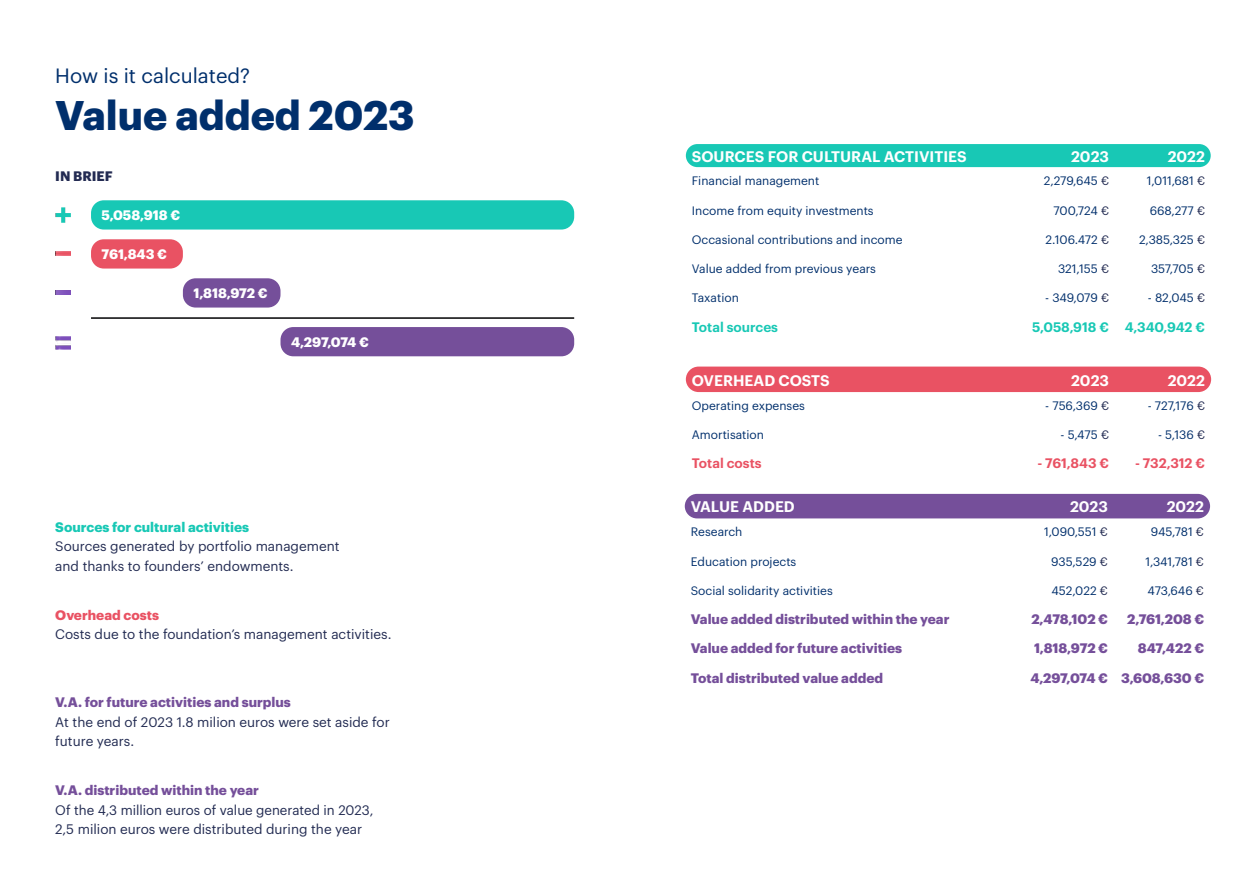
<style>
.page{position:relative;width:1259px;height:893px;background:#fff}
.page>*{position:absolute;margin:0;border:0;box-sizing:border-box;transform-origin:0 0}
.Titolo_sezioni_finali_H2{font:700 40.5px "Graphik";color:#002f6c}
.Citazione_grande{font:20.25px "Graphik";color:#002f6c}
.t1{font:600 15px "Graphik";color:#fff}
.testo_box_no_h{font:13.5px/19.5px "Graphik";color:#222b52}
.testo_tabella_no_h{font:700 13.5px "Graphik";color:#754f9a}
.h3_piccolo{font:13.5px/19.5px "Graphik";color:#222b52}
.h3_piccolo-2{font:700 13.5px "Graphik";color:#754f9a}
.t2{font:700 13.5px "Graphik";letter-spacing:-.005em;color:#fff}
.Testo{font:600 13.5px "Graphik";color:#18c8b5}
.h3_piccolo-3{font:700 13.5px "Graphik";color:#18c8b5}
.Testo-2{font:600 13.5px "Graphik";color:#e95263}
.h3_piccolo-4{font:700 13.5px "Graphik";color:#e95263}
.t3{font:700 13.5px "Graphik";color:#232b52}
.Testo-3{font:12px "Graphik";color:#002f6c}
.s1{color:#222b52}
</style>
<div class="page">
<div style="left:686px;top:367px;width:525px;height:25px;background:#e95263;border-radius:13px"></div>
<div style="left:685px;top:494px;width:525px;height:24px;background:#754f9a;border-radius:12px"></div>
<div style="left:686px;top:144px;width:524px;height:23px;background:#18c8b5;border-radius:12px"></div>
<img style="left:55px;top:207px;width:16px;height:16px">
<img style="left:55px;top:336px;width:16px;height:13px">
<div style="left:91px;top:200px;width:483px;height:30px;background:#18c8b5;border-radius:13px"></div>
<div style="left:280px;top:327px;width:294px;height:29px;background:#754f9a;border-radius:13px"></div>
<div style="left:91px;top:239px;width:92px;height:30px;background:#e95263;border-radius:13px"></div>
<hr style="left:91px;top:317px;width:483px;height:2px;background:#020203">
<img style="left:55px;top:251px;width:16px;height:4px">
<img style="left:55px;top:290px;width:16px;height:4px">
<div style="left:183px;top:278px;width:97px;height:30px;background:#754f9a;border-radius:13px"></div>
<p class="Citazione_grande" style="left:55px;top:61px;width:196px">How is it calculated?</p>
<h2 class="Titolo_sezioni_finali_H2" style="left:55px;top:84px;width:361px">Value added 2023</h2>
<p class="t3" style="left:55px;top:165px;width:59px">IN BRIEF</p>
<p class="t2" style="left:102px;top:204px;width:80px">5,058,918 €</p>
<p class="t2" style="left:102px;top:243px;width:67px">761,843 €</p>
<p class="t2" style="left:193px;top:282px;width:75px">1,818,972 €</p>
<p class="t2" style="left:291px;top:331px;width:79px">4,297,074 €</p>
<h3 class="h3_piccolo-3" style="left:55px;top:516px;width:195px">Sources for cultural activities</h3>
<p class="testo_box_no_h" style="left:55px;top:536px;width:286px">Sources generated by portfolio management</p>
<p class="testo_box_no_h" style="left:55px;top:555px;width:240px">and thanks to founders’ endowments.</p>
<h3 class="h3_piccolo-4" style="left:55px;top:604px;width:105px">Overhead costs</h3>
<p class="testo_box_no_h" style="left:55px;top:623px;width:338px">Costs due to the foundation’s management activities.</p>
<h3 class="h3_piccolo-2" style="left:55px;top:692px;width:237px">V.A. for future activities and surplus</h3>
<p class="testo_box_no_h" style="left:55px;top:711px;width:336px">At the end of 2023 1.8 milion euros were set aside for future years.</p>
<h3 class="h3_piccolo-2" style="left:55px;top:780px;width:205px">V.A. distributed within the year</h3>
<h3 class="h3_piccolo" style="left:55px;top:799px;width:320px">Of the 4,3 million euros of value generated in 2023,<br>2,5 milion euros were distributed during the year</h3>
<p class="t1" style="left:692px;top:145px;width:276px">SOURCES FOR CULTURAL ACTIVITIES</p>
<p class="t1" style="left:1071px;top:145px;width:39px">2023</p>
<p class="t1" style="left:1167px;top:145px;width:39px">2022</p>
<p class="Testo-3" style="left:692px;top:172px;width:129px">Financial management</p>
<p class="Testo-3" style="left:1043px;top:172px;width:67px">2,279,645 <span class="s1">€</span></p>
<p class="Testo-3" style="left:1146px;top:172px;width:60px">1,011,681 <span class="s1">€</span></p>
<p class="Testo-3" style="left:692px;top:201px;width:183px">Income from equity investments</p>
<p class="Testo-3" style="left:1053px;top:201px;width:57px">700,724 <span class="s1">€</span></p>
<p class="Testo-3" style="left:1149px;top:201px;width:57px">668,277 <span class="s1">€</span></p>
<p class="Testo-3" style="left:692px;top:230px;width:212px">Occasional contributions and income</p>
<p class="Testo-3" style="left:1045px;top:230px;width:65px">2.106.472 <span class="s1">€</span></p>
<p class="Testo-3" style="left:1139px;top:230px;width:67px">2,385,325 <span class="s1">€</span></p>
<p class="Testo-3" style="left:692px;top:260px;width:186px">Value added from previous years</p>
<p class="Testo-3" style="left:1058px;top:260px;width:53px">321,155 <span class="s1">€</span></p>
<p class="Testo-3" style="left:1151px;top:260px;width:56px">357,705 <span class="s1">€</span></p>
<p class="Testo-3" style="left:692px;top:289px;width:48px">Taxation</p>
<p class="Testo-3" style="left:1045px;top:289px;width:65px">- 349,079 <span class="s1">€</span></p>
<p class="Testo-3" style="left:1147px;top:289px;width:59px">- 82,045 <span class="s1">€</span></p>
<p class="Testo" style="left:692px;top:316px;width:88px">Total sources</p>
<p class="Testo" style="left:1032px;top:316px;width:78px">5,058,918 €</p>
<p class="Testo" style="left:1124px;top:316px;width:82px">4,340,942 €</p>
<p class="t1" style="left:692px;top:369px;width:139px">OVERHEAD COSTS</p>
<p class="t1" style="left:1071px;top:369px;width:39px">2023</p>
<p class="t1" style="left:1167px;top:369px;width:39px">2022</p>
<p class="Testo-3" style="left:692px;top:396px;width:115px">Operating expenses</p>
<p class="Testo-3" style="left:1045px;top:396px;width:65px">- 756,369 <span class="s1">€</span></p>
<p class="Testo-3" style="left:1147px;top:396px;width:59px">- 727,176 <span class="s1">€</span></p>
<p class="Testo-3" style="left:692px;top:425px;width:74px">Amortisation</p>
<p class="Testo-3" style="left:1060px;top:425px;width:50px">- 5,475 <span class="s1">€</span></p>
<p class="Testo-3" style="left:1158px;top:425px;width:49px">- 5,136 <span class="s1">€</span></p>
<p class="Testo-2" style="left:692px;top:453px;width:71px">Total costs</p>
<p class="Testo-2" style="left:1037px;top:453px;width:73px">- 761,843 €</p>
<p class="Testo-2" style="left:1135px;top:453px;width:72px">- 732,312 €</p>
<p class="t1" style="left:691px;top:495px;width:106px">VALUE ADDED</p>
<p class="t1" style="left:1070px;top:495px;width:39px">2023</p>
<p class="t1" style="left:1166px;top:495px;width:39px">2022</p>
<p class="Testo-3" style="left:691px;top:523px;width:53px">Research</p>
<p class="Testo-3" style="left:1044px;top:523px;width:65px">1,090,551 <span class="s1">€</span></p>
<p class="Testo-3" style="left:1151px;top:523px;width:55px">945,781 <span class="s1">€</span></p>
<p class="Testo-3" style="left:691px;top:552px;width:107px">Education projects</p>
<p class="Testo-3" style="left:1051px;top:552px;width:58px">935,529 <span class="s1">€</span></p>
<p class="Testo-3" style="left:1145px;top:552px;width:60px">1,341,781 <span class="s1">€</span></p>
<p class="Testo-3" style="left:691px;top:581px;width:143px">Social solidarity activities</p>
<p class="Testo-3" style="left:1051px;top:581px;width:58px">452,022 <span class="s1">€</span></p>
<p class="Testo-3" style="left:1147px;top:581px;width:58px">473,646 <span class="s1">€</span></p>
<p class="testo_tabella_no_h" style="left:691px;top:609px;width:260px">Value added distributed within the year</p>
<p class="testo_tabella_no_h" style="left:1031px;top:609px;width:78px">2,478,102 €</p>
<p class="testo_tabella_no_h" style="left:1127px;top:609px;width:78px">2,761,208 €</p>
<p class="testo_tabella_no_h" style="left:691px;top:638px;width:213px">Value added for future activities</p>
<p class="testo_tabella_no_h" style="left:1034px;top:638px;width:75px">1,818,972 €</p>
<p class="testo_tabella_no_h" style="left:1138px;top:638px;width:68px">847,422 €</p>
<p class="testo_tabella_no_h" style="left:691px;top:667px;width:194px">Total distributed value added</p>
<p class="testo_tabella_no_h" style="left:1030px;top:667px;width:79px">4,297,074 €</p>
<p class="testo_tabella_no_h" style="left:1121px;top:667px;width:84px">3,608,630 €</p>
</div>
